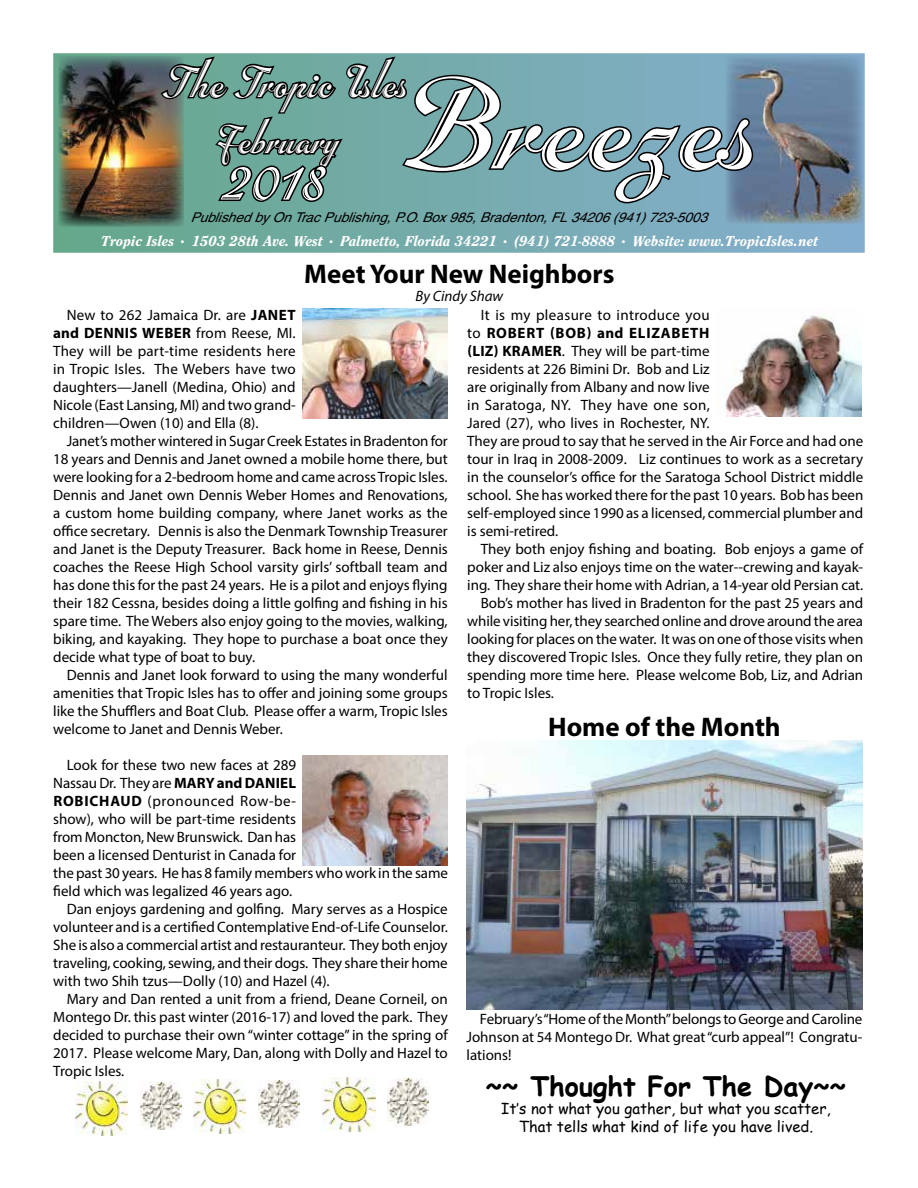
<style>
.page{position:relative;width:918px;height:1188px;background:#fff}
.page>*{position:absolute;margin:0;border:0;box-sizing:border-box;transform-origin:0 0}
.t1{font:138px "Inscription Plain";color:#fff;scale:1.06 1}
.t2{font:72px "Inscription Plain";color:#fff}
.t3{font:46.5px "Inscription Plain";color:#fff}
.t4{font:42px "Inscription Plain";color:#fff}
.t5{font:700 27px "Myriad Pro";color:#000}
.t6{font:700 27px "Comic Sans MS";color:#000}
.t7{font:15px/18px "Myriad Pro";color:#000;text-align:justify}
.t8{font:15px "Clearface Heavy Italic DTC";color:#fff}
.t9{font:15px/18px "Comic Sans MS";color:#000;text-align:center}
.t10{font:italic 15px "Myriad Pro";color:#000}
.t11{font:italic 13.5px "Helvetica";color:#000}
.s1{font-weight:700}
</style>
<div class="page">
<div style="left:54px;top:54px;width:810px;height:198px;background:linear-gradient(to right,#65a789,#85afd1)"></div>
<img style="left:58px;top:56px;width:72px;height:170px">
<img style="left:755px;top:55px;width:108px;height:169px">
<svg style="left:130px;top:53px;width:625px;height:175px;background:#628a8a"></svg>
<img style="left:302px;top:308px;width:146px;height:110px">
<img style="left:303px;top:756px;width:145px;height:110px">
<img style="left:725px;top:315px;width:137px;height:102px">
<img style="left:75px;top:1081px;width:53px;height:54px">
<img style="left:140px;top:1083px;width:41px;height:47px">
<img style="left:193px;top:1079px;width:53px;height:54px">
<img style="left:258px;top:1081px;width:41px;height:47px">
<img style="left:323px;top:1077px;width:52px;height:54px">
<img style="left:388px;top:1079px;width:41px;height:47px">
<img style="left:466px;top:740px;width:397px;height:270px">
<h3 class="t3" style="left:163px;top:54px;width:248px">The Tropic Isles</h3>
<h3 class="t4" style="left:215px;top:114px;width:128px">February</h3>
<h1 class="t1" style="left:400px;top:40px;width:346px">Breezes</h1>
<h2 class="t2" style="left:227px;top:133px;width:103px">2018</h2>
<p class="t8" style="left:101px;top:233px;width:718px">Tropic Isles • 1503 28th Ave. West • Palmetto, Florida 34221 • (941) 721-8888 • Website: www.TropicIsles.net</p>
<p class="t11" style="left:190px;top:209px;width:518px">Published by On Trac Publishing, P.O.Box 985, Bradenton, FL 34206 (941) 723-5003</p>
<h3 class="t5" style="left:304px;top:257px;width:312px">MEET YOUR NEW NEIGHBORS</h3>
<p class="t10" style="left:416px;top:287px;width:89px">By Cindy Shaw</p>
<p class="t7" style="left:53px;top:305px;width:244px;text-indent:13px">New to 262 Jamaica Dr. are <span class="s1">JANET AND DENNIS WEBER</span> from Reese, MI.<br>They will be part-time residents here in Tropic Isles. The Webers have two daughters—Janell (Medina, Ohio) and Nicole (East Lansing, MI) and two grand&shy;children—Owen (10) and Ella (8).</p>
<p class="t7" style="left:53px;top:431px;width:396px;text-indent:14px">Janet’s mother wintered in Sugar Creek Estates in Bradenton for 18 years and Dennis and Janet owned a mobile home there, but were looking for a 2-bedroom home and came across Tropic Isles.<br>Dennis and Janet own Dennis Weber Homes and Renovations, a custom home building company, where Janet works as the office secretary. Dennis is also the Denmark Township Treasurer and Janet is the Deputy Treasurer. Back home in Reese, Dennis coaches the Reese High School varsity girls’ softball team and has done this for the past 24 years. He is a pilot and enjoys flying their 182 Cessna, besides doing a little golfing and fishing in his spare time. The Webers also enjoy going to the movies, walking, biking, and kayaking. They hope to purchase a boat once they decide what type of boat to buy.</p>
<p class="t7" style="left:53px;top:665px;width:396px;text-indent:14px">Dennis and Janet look forward to using the many wonderful amenities that Tropic Isles has to offer and joining some groups like the Shufflers and Boat Club. Please offer a warm, Tropic Isles welcome to Janet and Dennis Weber.</p>
<p class="t7" style="left:53px;top:755px;width:396px;text-align:left;text-indent:14px">Look for these two new faces at 289<br>Nassau Dr. They are <span class="s1">MARY AND DANIEL<br>ROBICHAUD</span> (pronounced Row-be-<br>show), who will be part-time residents<br>from Moncton, New Brunswick. Dan has<br>been a licensed Denturist in Canada for<br>the past 30 years. He has 8 family members who work in the same field which was legalized 46 years ago.</p>
<p class="t7" style="left:53px;top:899px;width:396px;text-indent:14px">Dan enjoys gardening and golfing. Mary serves as a Hospice volunteer and is a certified Contemplative End-of-Life Counselor.<br>She is also a commercial artist and restauranteur. They both enjoy traveling, cooking, sewing, and their dogs. They share their home with two Shih tzus—Dolly (10) and Hazel (4).</p>
<p class="t7" style="left:53px;top:989px;width:396px;text-indent:14px">Mary and Dan rented a unit from a friend, Deane Corneil, on Montego Dr. this past winter (2016-17) and loved the park. They decided to purchase their own “winter cottage” in the spring of 2017. Please welcome Mary, Dan, along with Dolly and Hazel to Tropic Isles.</p>
<p class="t7" style="left:467px;top:305px;width:398px;text-align:left;text-indent:14px">It is my pleasure to introduce you<br>to <span class="s1">ROBERT (BOB) AND ELIZABETH<br>(LIZ) KRAMER</span>. They will be part-time<br>residents at 226 Bimini Dr. Bob and Liz<br>are originally from Albany and now live<br>in Saratoga, NY. They have one son,<br>Jared (27), who lives in Rochester, NY.<br>They are proud to say that he served in the Air Force and had one tour in Iraq in 2008-2009. Liz continues to work as a secretary in the counselor’s office for the Saratoga School District middle school. She has worked there for the past 10 years. Bob has been self-employed since 1990 as a licensed, commercial plumber and is semi-retired.</p>
<p class="t7" style="left:481px;top:539px;width:384px">They both enjoy fishing and boating. Bob enjoys a game of</p>
<p class="t7" style="left:467px;top:557px;width:397px">poker and Liz also enjoys time on the water--crewing and kayak-</p>
<p class="t7" style="left:467px;top:575px;width:398px">ing. They share their home with Adrian, a 14-year old Persian cat.</p>
<p class="t7" style="left:481px;top:593px;width:384px">Bob’s mother has lived in Bradenton for the past 25 years and</p>
<p class="t7" style="left:467px;top:611px;width:397px">while visiting her, they searched online and drove around the area</p>
<p class="t7" style="left:467px;top:629px;width:398px">looking for places on the water. It was on one of those visits when</p>
<p class="t7" style="left:467px;top:647px;width:397px">they discovered Tropic Isles. Once they fully retire, they plan on</p>
<p class="t7" style="left:467px;top:665px;width:397px">spending more time here. Please welcome Bob, Liz, and Adrian</p>
<p class="t7" style="left:467px;top:683px;width:88px">to Tropic Isles.</p>
<h3 class="t5" style="left:548px;top:709px;width:234px">HOME OF THE MONTH</h3>
<p class="t7" style="left:466px;top:1009px;width:398px;text-indent:14px">February’s “Home of the Month” belongs to George and Caroline Johnson at 54 Montego Dr. What great “curb appeal”! Congratu&shy;lations!</p>
<h3 class="t6" style="left:486px;top:1067px;width:362px">~~ Thought For The Day~~</h3>
<p class="t9" style="left:501px;top:1099px;width:331px">It’s not what you gather, but what you scatter,<br>That tells what kind of life you have lived.</p>
</div>
